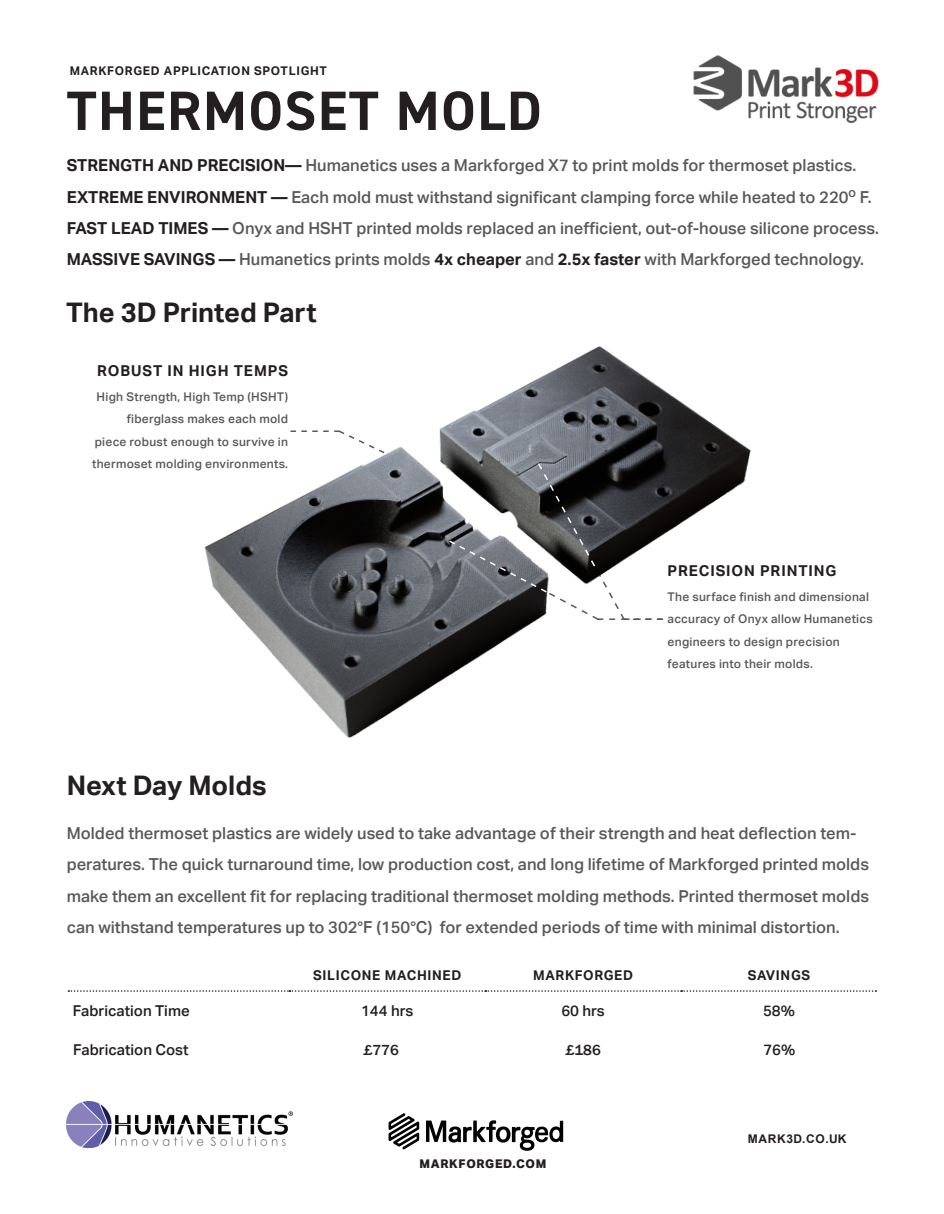
<style>
.page{position:relative;width:944px;height:1214px;background:#fff}
.page>*{position:absolute;margin:0;border:0;box-sizing:border-box;transform-origin:0 0}
.t1{font:700 55.5px "DIN2014";letter-spacing:.03em;color:#231f20}
.t2{font:700 27px "Aktiv Grotesk";color:#231f20}
.t3{font:500 16.5px/31.3px "Aktiv Grotesk";color:#57585a}
.t4{font:500 15px "Aktiv Grotesk";color:#231f20}
.t5{font:700 15px "Aktiv Grotesk";letter-spacing:.06em;color:#231f20}
.t6{font:500 15px "Franklin Gothic";color:#231f20}
.t7{font:700 13.5px "Aktiv Grotesk";letter-spacing:.05em;color:#231f20}
.t8{font:500 12px/22.5px "Aktiv Grotesk";letter-spacing:.02em;color:#57585a;text-align:right}
.t9{font:700 12px "Aktiv Grotesk";letter-spacing:.06em;color:#231f20}
.t10{font:800 12px "Aktiv Grotesk";letter-spacing:.06em;color:#231f20}
.t11{font:700 12px "Arial";letter-spacing:.06em;color:#231f20}
.s1{font-weight:700;color:#231f20}
</style>
<div class="page">
<svg style="left:68px;top:990px;width:808px;height:1px"></svg>
<img style="left:204px;top:346px;width:548px;height:392px">
<img style="left:66px;top:1101px;width:227px;height:46px">
<svg style="left:447px;top:461px;width:215px;height:160px"></svg>
<svg style="left:426px;top:1120px;width:137px;height:30px"></svg>
<svg style="left:388px;top:1113px;width:31px;height:36px"></svg>
<img style="left:693px;top:55px;width:186px;height:68px">
<p class="t9" style="left:70px;top:64px;width:259px">MARKFORGED APPLICATION SPOTLIGHT</p>
<p class="t1" style="left:67px;top:74px;width:476px">THERMOSET MOLD</p>
<p class="t3" style="left:67px;top:150px;width:791px"><span class="s1">STRENGTH AND PRECISION—</span> Humanetics uses a Markforged X7 to print molds for thermoset plastics.</p>
<p class="t3" style="left:67px;top:181px;width:806px"><span class="s1">EXTREME ENVIRONMENT —</span> Each mold must withstand significant clamping force while heated to 220<sup>O</sup> F.</p>
<p class="t3" style="left:67px;top:213px;width:813px"><span class="s1">FAST LEAD TIMES —</span> Onyx and HSHT printed molds replaced an inefficient, out-of-house silicone process.</p>
<p class="t3" style="left:67px;top:244px;width:798px"><span class="s1">MASSIVE SAVINGS —</span> Humanetics prints molds <span class="s1">4x cheaper</span> and <span class="s1">2.5x faster</span> with Markforged technology.</p>
<p class="t2" style="left:66px;top:296px;width:252px">The 3D Printed Part</p>
<p class="t5" style="left:97px;top:362px;width:192px">ROBUST IN HIGH TEMPS</p>
<p class="t8" style="left:92px;top:385px;width:197px">High Strength, High Temp (HSHT) fiberglass makes each mold piece robust enough to survive in thermoset molding environments.</p>
<p class="t2" style="left:67px;top:770px;width:201px">Next Day Molds</p>
<p class="t5" style="left:667px;top:562px;width:170px">PRECISION PRINTING</p>
<p class="t8" style="left:667px;top:585px;width:207px;text-align:left">The surface finish and dimensional accuracy of Onyx allow Humanetics engineers to design precision features into their molds.</p>
<p class="t3" style="left:67px;top:817px;width:803px">Molded thermoset plastics are widely used to take advantage of their strength and heat deflection tem&shy;peratures. The quick turnaround time, low production cost, and long lifetime of Markforged printed molds make them an excellent fit for replacing traditional thermoset molding methods. Printed thermoset molds can withstand temperatures up to 302°F (150°C) for extended periods of time with minimal distortion.</p>
<p class="t7" style="left:313px;top:967px;width:150px">SILICONE MACHINED</p>
<p class="t7" style="left:533px;top:967px;width:102px">MARKFORGED</p>
<p class="t7" style="left:747px;top:967px;width:64px">SAVINGS</p>
<p class="t4" style="left:73px;top:1002px;width:118px">Fabrication Time</p>
<p class="t4" style="left:361px;top:1002px;width:54px">144 hrs</p>
<p class="t4" style="left:561px;top:1002px;width:45px">60 hrs</p>
<p class="t4" style="left:763px;top:1002px;width:33px">58%</p>
<p class="t4" style="left:73px;top:1041px;width:117px">Fabrication Cost</p>
<p class="t6" style="left:364px;top:1041px;width:37px">£776</p>
<p class="t6" style="left:565px;top:1041px;width:37px">£186</p>
<p class="t4" style="left:763px;top:1041px;width:33px">76%</p>
<p class="t10" style="left:419px;top:1156px;width:128px">MARKFORGED.COM</p>
<p class="t11" style="left:747px;top:1131px;width:100px">MARK3D.CO.UK</p>
</div>
